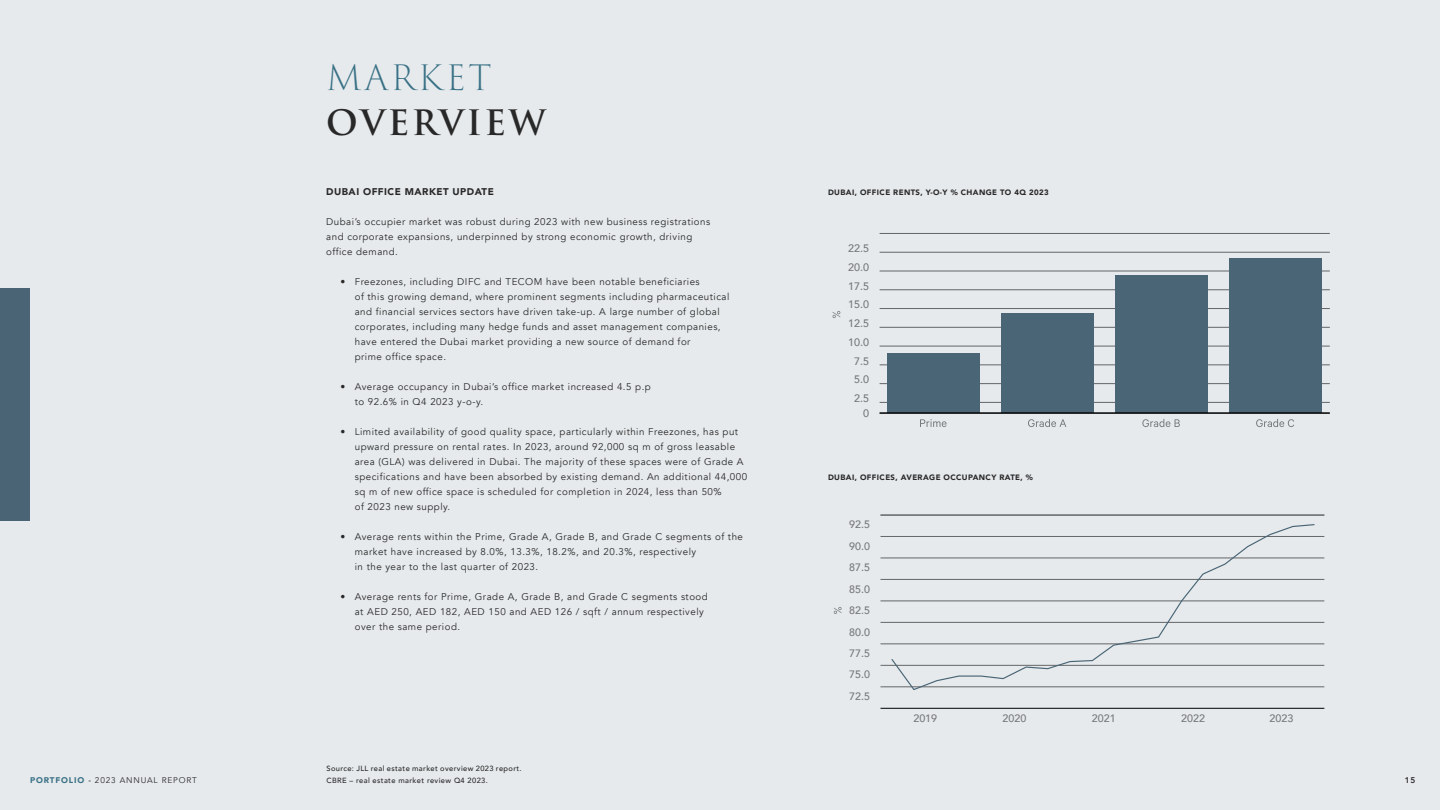
<style>
.page{position:relative;width:1440px;height:810px;background:#e4e8ea}
.page>*{position:absolute;margin:0;border:0;box-sizing:border-box;transform-origin:0 0}
.t1{font:700 34.12px "Trajan Pro";letter-spacing:.075em;color:#292829}
.t2{font:300 34.12px "Trajan Pro 3";letter-spacing:.075em;color:#397186}
.t3{font:500 10.8px "Avenir";color:#77787b}
.t4{font:500 10.73px "Avenir";color:#77787b}
.t5{font:9.75px/15px "Avenir";letter-spacing:.05em;color:#292829}
.t6{font:900 9.75px "Avenir";letter-spacing:.05em;color:#292829}
.t7{font:8.25px "Avenir";letter-spacing:.1em;color:#292829}
.t8{font:800 8.25px "Avenir";color:#292829}
.t9{font:900 7.8px "Avenir";letter-spacing:.05em;color:#292829}
.t10{font:500 7.5px/12px "Avenir";letter-spacing:.05em;color:#292829}
.s1{font-weight:900;color:#397186}
.s2{font-weight:500}
.s3{font-weight:900}
</style>
<div class="page">
<div style="left:0;top:289px;width:30px;height:232px;background:#4a6476"></div>
<hr style="left:880px;top:402px;width:450px;height:1px;background:#636567">
<hr style="left:880px;top:383px;width:450px;height:1px;background:#636567">
<hr style="left:880px;top:365px;width:450px;height:1px;background:#636567">
<hr style="left:880px;top:346px;width:450px;height:1px;background:#636567">
<hr style="left:880px;top:327px;width:450px;height:1px;background:#636567">
<hr style="left:880px;top:308px;width:450px;height:1px;background:#636567">
<hr style="left:880px;top:290px;width:450px;height:1px;background:#636567">
<hr style="left:880px;top:271px;width:450px;height:1px;background:#636567">
<hr style="left:880px;top:252px;width:450px;height:1px;background:#636567">
<hr style="left:880px;top:233px;width:450px;height:1px;background:#636567">
<div style="left:1229px;top:258px;width:92px;height:155px;background:#4a6576"></div>
<div style="left:1115px;top:275px;width:92px;height:138px;background:#4a6576"></div>
<div style="left:1001px;top:314px;width:92px;height:99px;background:#4a6576"></div>
<div style="left:887px;top:353px;width:92px;height:60px;background:#4a6576"></div>
<svg style="left:833px;top:311px;width:7px;height:7px"></svg>
<hr style="left:880px;top:413px;width:450px;height:1px;background:#000">
<svg style="left:920px;top:419px;width:27px;height:8px"></svg>
<svg style="left:1028px;top:419px;width:38px;height:8px"></svg>
<svg style="left:1142px;top:419px;width:38px;height:8px"></svg>
<svg style="left:1256px;top:419px;width:38px;height:8px"></svg>
<hr style="left:880px;top:687px;width:444px;height:1px;background:#636567">
<hr style="left:880px;top:665px;width:444px;height:1px;background:#636567">
<hr style="left:880px;top:644px;width:444px;height:1px;background:#636567">
<hr style="left:880px;top:622px;width:444px;height:1px;background:#636567">
<hr style="left:880px;top:601px;width:444px;height:1px;background:#636567">
<hr style="left:880px;top:579px;width:444px;height:1px;background:#636567">
<hr style="left:880px;top:558px;width:444px;height:1px;background:#636567">
<hr style="left:880px;top:536px;width:444px;height:1px;background:#636567">
<hr style="left:880px;top:515px;width:444px;height:1px;background:#636567">
<svg style="left:834px;top:607px;width:8px;height:7px"></svg>
<hr style="left:880px;top:708px;width:444px;height:1px;background:#000">
<svg style="left:890px;top:524px;width:425px;height:166px"></svg>
<p class="t7" style="left:30px;top:775px;width:168px"><span class="s1">PORTFOLIO</span> <span class="s2">-</span> 2023 ANNUAL REPORT</p>
<h1 class="t2" style="left:326px;top:55px;width:167px">MARKET</h1>
<h1 class="t1" style="left:326px;top:101px;width:221px">OVERVIEW</h1>
<p class="t6" style="left:326px;top:183px;width:169px">DUBAI OFFICE MARKET UPDATE</p>
<p class="t5" style="left:326px;top:214px;width:385px">Dubai’s occupier market was robust during 2023 with new business registrations and corporate expansions, underpinned by strong economic growth, driving office demand.</p>
<p class="t5" style="left:355px;top:274px;width:376px;text-indent:-14px"><span class="s3">•</span> Freezones, including DIFC and TECOM have been notable beneficiaries<br>of this growing demand, where prominent segments including pharmaceutical and financial services sectors have driven take-up. A large number of global corporates, including many hedge funds and asset management companies, have entered the Dubai market providing a new source of demand for<br>prime office space.</p>
<p class="t5" style="left:355px;top:379px;width:298px;text-indent:-14px"><span class="s3">•</span> Average occupancy in Dubai’s office market increased 4.5 p.p to 92.6% in Q4 2023 y-o-y.</p>
<p class="t5" style="left:355px;top:424px;width:394px;text-indent:-14px"><span class="s3">•</span> Limited availability of good quality space, particularly within Freezones, has put upward pressure on rental rates. In 2023, around 92,000 sq m of gross leasable area (GLA) was delivered in Dubai. The majority of these spaces were of Grade A specifications and have been absorbed by existing demand. An additional 44,000 sq m of new office space is scheduled for completion in 2024, less than 50%<br>of 2023 new supply.</p>
<p class="t5" style="left:355px;top:529px;width:390px;text-indent:-14px"><span class="s3">•</span> Average rents within the Prime, Grade A, Grade B, and Grade C segments of the market have increased by 8.0%, 13.3%, 18.2%, and 20.3%, respectively<br>in the year to the last quarter of 2023.</p>
<p class="t5" style="left:355px;top:589px;width:355px;text-indent:-14px"><span class="s3">•</span> Average rents for Prime, Grade A, Grade B, and Grade C segments stood at AED 250, AED 182, AED 150 and AED 126 / sqft / annum respectively over the same period.</p>
<p class="t10" style="left:326px;top:762px;width:197px">Source: JLL real estate market overview 2023 report.<br>CBRE – real estate market review Q4 2023.</p>
<p class="t9" style="left:828px;top:186px;width:222px">DUBAI, OFFICE RENTS, Y-O-Y % CHANGE TO 4Q 2023</p>
<p class="t3" style="left:848px;top:239px;width:23px">22.5</p>
<p class="t3" style="left:848px;top:258px;width:23px">20.0</p>
<p class="t3" style="left:848px;top:277px;width:23px">17.5</p>
<p class="t3" style="left:848px;top:295px;width:23px">15.0</p>
<p class="t3" style="left:848px;top:314px;width:23px">12.5</p>
<p class="t3" style="left:848px;top:333px;width:23px">10.0</p>
<p class="t3" style="left:854px;top:352px;width:17px">7.5</p>
<p class="t3" style="left:854px;top:370px;width:17px">5.0</p>
<p class="t3" style="left:854px;top:389px;width:17px">2.5</p>
<p class="t3" style="left:863px;top:403px;width:8px">0</p>
<p class="t9" style="left:828px;top:471px;width:206px">DUBAI, OFFICES, AVERAGE OCCUPANCY RATE, %</p>
<p class="t4" style="left:849px;top:515px;width:22px">92.5</p>
<p class="t4" style="left:849px;top:537px;width:22px">90.0</p>
<p class="t4" style="left:849px;top:558px;width:22px">87.5</p>
<p class="t4" style="left:849px;top:580px;width:22px">85.0</p>
<p class="t4" style="left:849px;top:601px;width:22px">82.5</p>
<p class="t4" style="left:849px;top:623px;width:22px">80.0</p>
<p class="t4" style="left:849px;top:644px;width:22px">77.5</p>
<p class="t4" style="left:849px;top:665px;width:22px">75.0</p>
<p class="t4" style="left:849px;top:687px;width:22px">72.5</p>
<p class="t4" style="left:913px;top:709px;width:25px">2019</p>
<p class="t4" style="left:1003px;top:709px;width:25px">2020</p>
<p class="t4" style="left:1092px;top:709px;width:25px">2021</p>
<p class="t4" style="left:1181px;top:709px;width:25px">2022</p>
<p class="t4" style="left:1270px;top:709px;width:25px">2023</p>
<p class="t8" style="left:1405px;top:774px;width:12px">15</p>
</div>
